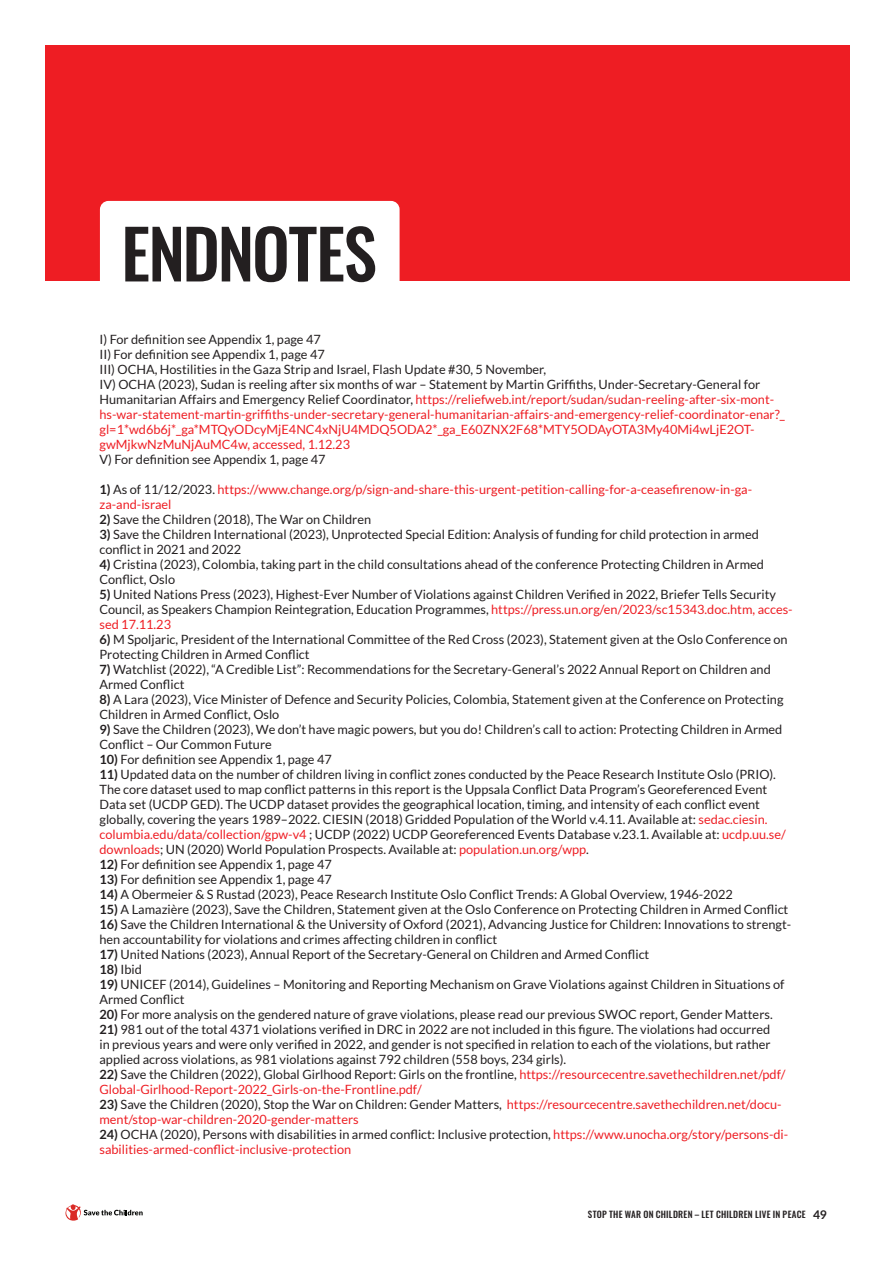
<style>
.page{position:relative;width:893px;height:1263px;background:#fff}
.page>*{position:absolute;margin:0;border:0;box-sizing:border-box;transform-origin:0 0}
.t1{font:67.5px "Oswald";letter-spacing:-.025em;color:#231f20}
.t2{font:12.75px/15px "Lato";color:#231f20}
.t3{font:12.75px/15px "Lato";color:#ee1d23}
.t4{font:9px "Oswald";letter-spacing:.025em;color:#231f20}
.s1{color:#231f20}
.s2{font-weight:700;color:#231f20}
.s3{font-weight:700}
.s4{color:#ee1d23}
.s5{font-family:"Lato";font-weight:700;font-size:12px}
</style>
<div class="page">
<svg style="left:65px;top:1204px;width:78px;height:17px"></svg>
<div style="left:45px;top:45px;width:804px;height:235px;background:#ee1d23"></div>
<div style="left:100px;top:201px;width:300px;height:100px;background:#fff;border-radius:9px"></div>
<h1 class="t1" style="left:121px;top:194px;width:257px">ENDNOTES</h1>
<p class="t3" style="left:99px;top:332px;width:687px"><span class="s1">I) For definition see Appendix 1, page 47<br>II) For definition see Appendix 1, page 47<br>III) OCHA, Hostilities in the Gaza Strip and Israel, Flash Update #30, 5 November,<br>IV) OCHA (2023), Sudan is reeling after six months of war – Statement by Martin Griffiths, Under-Secretary-General for Humanitarian Affairs and Emergency Relief Coordinator,</span> https://reliefweb.int/report/sudan/sudan-reeling-after-six-mont&shy;hs-war-statement-martin-griffiths-under-secretary-general-humanitarian-affairs-and-emergency-relief-coordinator-enar?_ gl=1*wd6b6j*_ga*MTQyODcyMjE4NC4xNjU4MDQ5ODA2*_ga_E60ZNX2F68*MTY5ODAyOTA3My40Mi4wLjE2OT&shy;gwMjkwNzMuNjAuMC4w, accessed, 1.12.23</p>
<p class="t2" style="left:99px;top:452px;width:228px">V) For definition see Appendix 1, page 47</p>
<p class="t3" style="left:99px;top:482px;width:654px"><span class="s2">1)</span> <span class="s1">As of 11/12/2023.</span> https://www.change.org/p/sign-and-share-this-urgent-petition-calling-for-a-ceasefirenow-in-ga&shy;za-and-israel</p>
<p class="t2" style="left:99px;top:512px;width:273px"><span class="s3">2)</span> Save the Children (2018), The War on Children</p>
<p class="t2" style="left:99px;top:527px;width:661px"><span class="s3">3)</span> Save the Children International (2023), Unprotected Special Edition: Analysis of funding for child protection in armed conflict in 2021 and 2022</p>
<p class="t2" style="left:99px;top:557px;width:666px"><span class="s3">4)</span> Cristina (2023), Colombia, taking part in the child consultations ahead of the conference Protecting Children in Armed<br>Conflict, Oslo</p>
<p class="t2" style="left:99px;top:587px;width:695px"><span class="s3">5)</span> United Nations Press (2023), Highest-Ever Number of Violations against Children Verified in 2022, Briefer Tells Security<br>Council, as Speakers Champion Reintegration, Education Programmes, <span class="s4">https://press.un.org/en/2023/sc15343.doc.htm, acces&shy;sed 17.11.23</span></p>
<p class="t2" style="left:99px;top:632px;width:690px"><span class="s3">6)</span> M Spoljaric, President of the International Committee of the Red Cross (2023), Statement given at the Oslo Conference on<br>Protecting Children in Armed Conflict</p>
<p class="t2" style="left:99px;top:662px;width:673px"><span class="s3">7)</span> Watchlist (2022), “A Credible List”: Recommendations for the Secretary-General’s 2022 Annual Report on Children and<br>Armed Conflict</p>
<p class="t2" style="left:99px;top:692px;width:685px"><span class="s3">8)</span> A Lara (2023), Vice Minister of Defence and Security Policies, Colombia, Statement given at the Conference on Protecting<br>Children in Armed Conflict, Oslo</p>
<p class="t2" style="left:99px;top:722px;width:684px"><span class="s3">9)</span> Save the Children (2023), We don’t have magic powers, but you do! Children’s call to action: Protecting Children in Armed<br>Conflict – Our Common Future</p>
<p class="t2" style="left:99px;top:752px;width:234px"><span class="s3">10)</span> For definition see Appendix 1, page 47</p>
<p class="t2" style="left:99px;top:767px;width:688px"><span class="s3">11)</span> Updated data on the number of children living in conflict zones conducted by the Peace Research Institute Oslo (PRIO).<br>The core dataset used to map conflict patterns in this report is the Uppsala Conflict Data Program’s Georeferenced Event Data set (UCDP GED). The UCDP dataset provides the geographical location, timing, and intensity of each conflict event globally, covering the years 1989–2022. CIESIN (2018) Gridded Population of the World v.4.11. Available at: <span class="s4">sedac.ciesin. columbia.edu/data/collection/gpw-v4</span> ; UCDP (2022) UCDP Georeferenced Events Database v.23.1. Available at: <span class="s4">ucdp.uu.se/ downloads</span>; UN (2020) World Population Prospects. Available at: <span class="s4">population.un.org/wpp</span>.</p>
<p class="t2" style="left:99px;top:857px;width:234px"><span class="s3">12)</span> For definition see Appendix 1, page 47</p>
<p class="t2" style="left:99px;top:872px;width:234px"><span class="s3">13)</span> For definition see Appendix 1, page 47</p>
<p class="t2" style="left:99px;top:887px;width:635px"><span class="s3">14)</span> A Obermeier &amp; S Rustad (2023), Peace Research Institute Oslo Conflict Trends: A Global Overview, 1946-2022</p>
<p class="t2" style="left:99px;top:902px;width:690px"><span class="s3">15)</span> A Lamazière (2023), Save the Children, Statement given at the Oslo Conference on Protecting Children in Armed Conflict</p>
<p class="t2" style="left:99px;top:917px;width:693px"><span class="s3">16)</span> Save the Children International &amp; the University of Oxford (2021), Advancing Justice for Children: Innovations to strengt&shy;hen accountability for violations and crimes affecting children in conflict</p>
<p class="t2" style="left:99px;top:947px;width:551px"><span class="s3">17)</span> United Nations (2023), Annual Report of the Secretary-General on Children and Armed Conflict</p>
<p class="t2" style="left:99px;top:962px;width:44px"><span class="s3">18)</span> Ibid</p>
<p class="t2" style="left:99px;top:977px;width:686px"><span class="s3">19)</span> UNICEF (2014), Guidelines – Monitoring and Reporting Mechanism on Grave Violations against Children in Situations of<br>Armed Conflict</p>
<p class="t2" style="left:99px;top:1007px;width:675px"><span class="s3">20)</span> For more analysis on the gendered nature of grave violations, please read our previous SWOC report, Gender Matters.</p>
<p class="t2" style="left:99px;top:1022px;width:673px;text-align:justify"><span class="s3">21)</span> 981 out of the total 4371 violations verified in DRC in 2022 are not included in this figure. The violations had occurred in previous years and were only verified in 2022, and gender is not specified in relation to each of the violations, but rather applied across violations, as 981 violations against 792 children (558 boys, 234 girls).</p>
<p class="t3" style="left:99px;top:1067px;width:688px"><span class="s2">22)</span> <span class="s1">Save the Children (2022), Global Girlhood Report: Girls on the frontline,</span> https://resourcecentre.savethechildren.net/pdf/<br>Global-Girlhood-Report-2022_Girls-on-the-Frontline.pdf/</p>
<p class="t3" style="left:99px;top:1097px;width:683px"><span class="s2">23)</span> <span class="s1">Save the Children (2020), Stop the War on Children: Gender Matters,</span> https://resourcecentre.savethechildren.net/docu&shy;ment/stop-war-children-2020-gender-matters</p>
<p class="t3" style="left:99px;top:1127px;width:690px"><span class="s2">24)</span> <span class="s1">OCHA (2020), Persons with disabilities in armed conflict: Inclusive protection,</span> https://www.unocha.org/story/persons-di&shy;sabilities-armed-conflict-inclusive-protection</p>
<p class="t4" style="left:588px;top:1206px;width:240px">STOP THE WAR ON CHILDREN – LET CHILDREN LIVE IN PEACE <span class="s5">49</span></p>
</div>
